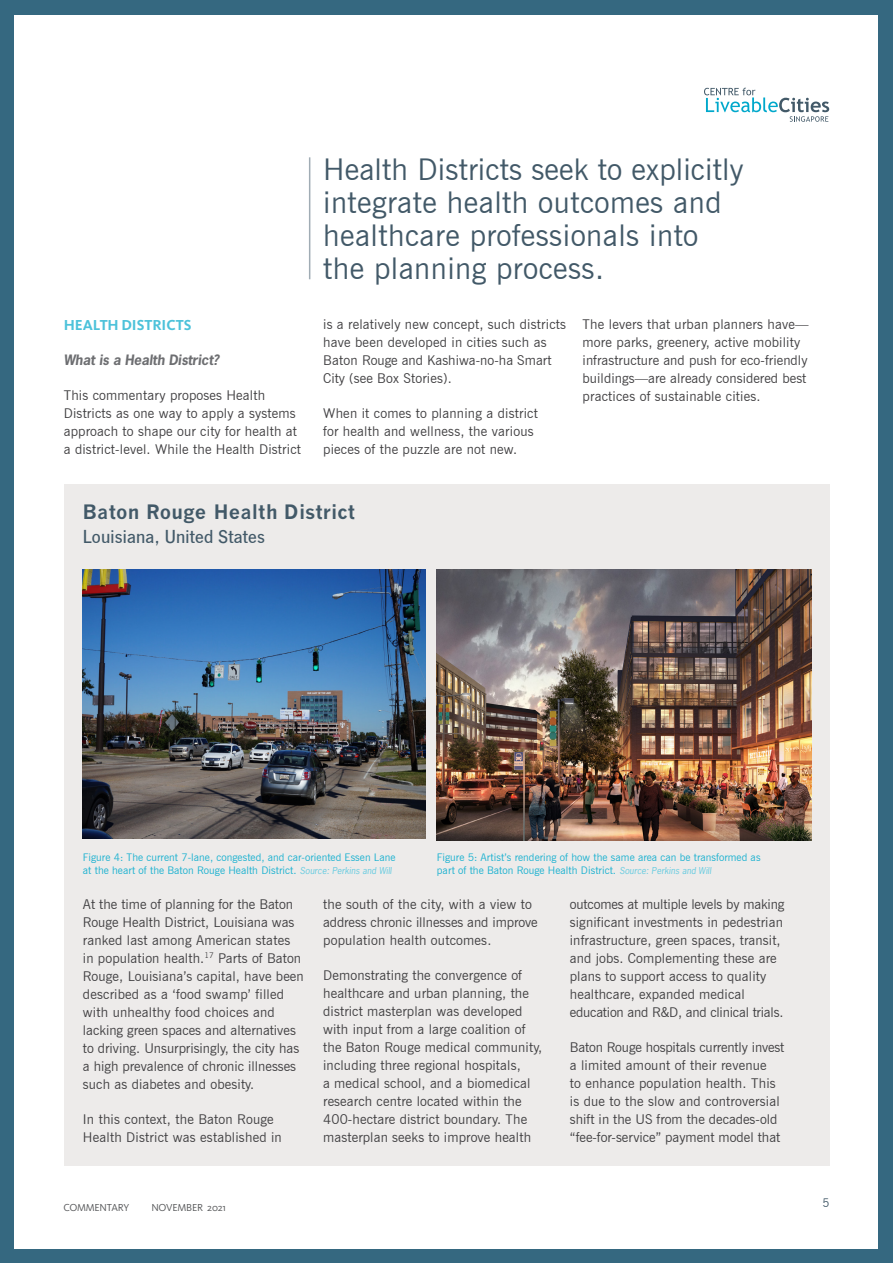
<style>
.page{position:relative;width:893px;height:1263px;background:#356880}
.page>*{position:absolute;margin:0;border:0;box-sizing:border-box;transform-origin:0 0}
.t1{font:30px/33px "News Gothic BT";letter-spacing:.015em;color:#425968}
.t2{font:700 19.5px "M News Gothic";letter-spacing:.01em;color:#425968}
.t3{font:19.5px "News Gothic T Medium";letter-spacing:.01em;color:#425968}
.t4{font:700 15px "Kievit OT";letter-spacing:-.005em;color:#4dc2da}
.t5{font:13.5px/18px "News Gothic BT";letter-spacing:.01em;color:#414042}
.t6{font:italic 700 13.5px "News Gothic";letter-spacing:-.005em;color:#6d6e71}
.t7{font:12px "News Gothic BT";color:#425968;scale:.95 1}
.t8{font:10.5px/13.5px "News Gothic BT";letter-spacing:.005em;color:#1ab1d0}
.t9{font:10.5px "Kievit OT";letter-spacing:-.02em;color:#58595b}
.s1{font-family:"News Gothic";font-style:italic;font-size:9px;color:#66cbe0}
</style>
<div class="page">
<div style="left:15px;top:15px;width:863px;height:1233px;background:#fff"></div>
<svg style="left:704px;top:88px;width:125px;height:34px"></svg>
<div style="left:64px;top:485px;width:765px;height:681px;background:#edebea"></div>
<img style="left:83px;top:569px;width:342px;height:270px">
<img style="left:437px;top:569px;width:374px;height:271px">
<hr style="left:309px;top:157px;width:1px;height:122px;background:#a0acb4">
<p class="t4" style="left:64px;top:316px;width:129px">HEALTH DISTRICTS</p>
<p class="t6" style="left:64px;top:351px;width:157px">What is a Health District?</p>
<p class="t5" style="left:64px;top:386px;width:239px">This commentary proposes Health Districts as one way to apply a systems approach to shape our city for health at a district-level. While the Health District</p>
<h1 class="t1" style="left:323px;top:153px;width:422px">Health Districts seek to explicitly integrate health outcomes and healthcare professionals into the planning process.</h1>
<p class="t5" style="left:323px;top:315px;width:244px">is a relatively new concept, such districts have been developed in cities such as Baton Rouge and Kashiwa-no-ha Smart City (see Box Stories).</p>
<p class="t5" style="left:323px;top:404px;width:216px">When it comes to planning a district for health and wellness, the various pieces of the puzzle are not new.</p>
<p class="t5" style="left:583px;top:315px;width:228px">The levers that urban planners have— more parks, greenery, active mobility infrastructure and push for eco-friendly buildings—are already considered best practices of sustainable cities.</p>
<h2 class="t2" style="left:83px;top:500px;width:274px">Baton Rouge Health District</h2>
<h2 class="t3" style="left:83px;top:525px;width:183px">Louisiana, United States</h2>
<p class="t8" style="left:83px;top:850px;width:314px">Figure 4: The current 7-lane, congested, and car-oriented Essen Lane at the heart of the Baton Rouge Health District. <span class="s1">Source: Perkins and Will</span></p>
<p class="t8" style="left:437px;top:850px;width:325px">Figure 5: Artist’s rendering of how the same area can be transformed as part of the Baton Rouge Health District. <span class="s1">Source: Perkins and Will</span></p>
<p class="t5" style="left:83px;top:895px;width:222px">At the time of planning for the Baton Rouge Health District, Louisiana was ranked last among American states in population health.<sup>17</sup> Parts of Baton Rouge, Louisiana’s capital, have been described as a ‘food swamp’ filled with unhealthy food choices and lacking green spaces and alternatives to driving. Unsurprisingly, the city has a high prevalence of chronic illnesses such as diabetes and obesity.</p>
<p class="t5" style="left:83px;top:1110px;width:200px">In this context, the Baton Rouge<br>Health District was established in</p>
<p class="t5" style="left:323px;top:895px;width:216px">the south of the city, with a view to address chronic illnesses and improve population health outcomes.</p>
<p class="t5" style="left:323px;top:966px;width:221px">Demonstrating the convergence of healthcare and urban planning, the district masterplan was developed with input from a large coalition of the Baton Rouge medical community, including three regional hospitals,<br>a medical school, and a biomedical research centre located within the 400-hectare district boundary. The masterplan seeks to improve health</p>
<p class="t5" style="left:570px;top:895px;width:216px">outcomes at multiple levels by making significant investments in pedestrian infrastructure, green spaces, transit, and jobs. Complementing these are plans to support access to quality healthcare, expanded medical education and R&amp;D, and clinical trials.</p>
<p class="t5" style="left:570px;top:1038px;width:216px">Baton Rouge hospitals currently invest a limited amount of their revenue<br>to enhance population health. This is due to the slow and controversial shift in the US from the decades-old “fee-for-service” payment model that</p>
<p class="t9" style="left:63px;top:1201px;width:68px">COMMENTARY</p>
<p class="t9" style="left:151px;top:1201px;width:76px">NOVEMBER 2021</p>
<p class="t7" style="left:822px;top:1196px;width:9px">5</p>
</div>
